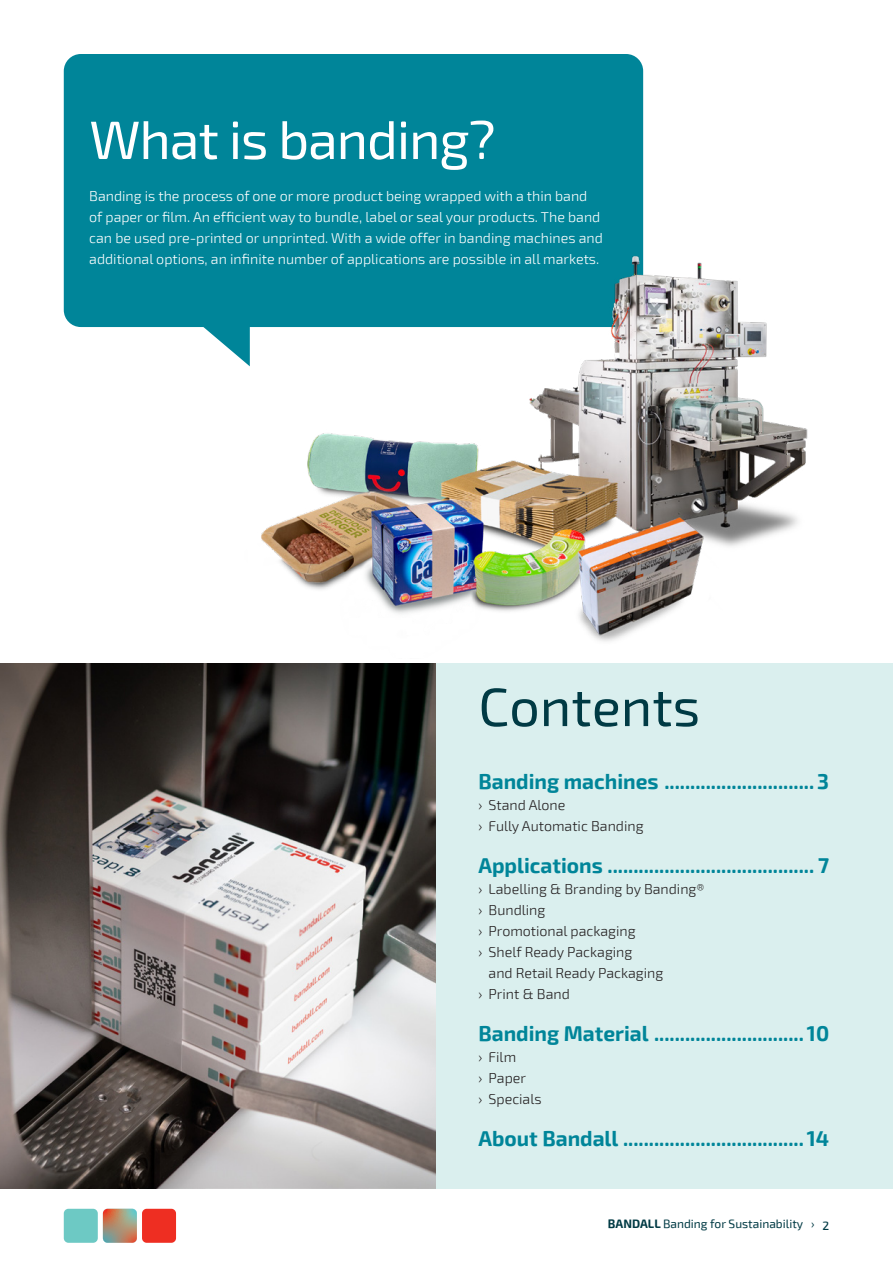
<style>
.page{position:relative;width:893px;height:1263px;background:#fff}
.page>*{position:absolute;margin:0;border:0;box-sizing:border-box;transform-origin:0 0}
.Kop{font:54px "Exo 2";letter-spacing:-.02em;color:#fff}
.Subkop{font:54px "Exo 2";color:#003a44}
.Bodytekst_NL{font:700 21px "Exo 2";color:#008599}
.Bodytekst_NL-2{font:300 14.25px/21px "Exo 2";color:#fff}
.Bodytekst_NL-3{font:300 14.25px/21px "Exo 2";color:#231f20}
.t1{font:12px "Exo 2";color:#003a44}
.s1{font-weight:700}
.s2{font-weight:500}
</style>
<div class="page">
<div style="left:142px;top:1209px;width:34px;height:34px;background:#ee2e22;border-radius:5px"></div>
<div style="left:64px;top:1209px;width:34px;height:34px;background:#6dc9c4;border-radius:5px"></div>
<svg style="left:103px;top:1209px;width:34px;height:34px"></svg>
<div style="left:0;top:663px;width:893px;height:525px;background:#daefee"></div>
<div style="left:64px;top:54px;width:579px;height:273px;background:#008599;border-radius:17px"></div>
<img style="left:0;top:663px;width:436px;height:525px">
<img style="left:176px;top:250px;width:632px;height:392px">
<p class="Kop" style="left:89px;top:109px;width:408px">What is banding?</p>
<p class="Bodytekst_NL-2" style="left:89px;top:186px;width:515px">Banding is the process of one or more product being wrapped with a thin band of paper or film. An efficient way to bundle, label or seal your products. The band can be used pre-printed or unprinted. With a wide offer in banding machines and additional options, an infinite number of applications are possible in all markets.</p>
<p class="Subkop" style="left:478px;top:676px;width:223px">Contents</p>
<p class="Bodytekst_NL" style="left:478px;top:769px;width:352px">Banding machines ............................. 3</p>
<p class="Bodytekst_NL-3" style="left:478px;top:795px;width:89px">› Stand Alone</p>
<p class="Bodytekst_NL-3" style="left:478px;top:816px;width:167px">› Fully Automatic Banding</p>
<p class="Bodytekst_NL" style="left:478px;top:853px;width:352px">Applications ........................................ 7</p>
<p class="Bodytekst_NL-3" style="left:478px;top:879px;width:228px">› Labelling &amp; Branding by Banding®</p>
<p class="Bodytekst_NL-3" style="left:478px;top:900px;width:69px">› Bundling</p>
<p class="Bodytekst_NL-3" style="left:478px;top:921px;width:159px">› Promotional packaging</p>
<p class="Bodytekst_NL-3" style="left:489px;top:942px;width:176px;text-indent:-10px">› Shelf Ready Packaging<br>and Retail Ready Packaging</p>
<p class="Bodytekst_NL-3" style="left:478px;top:984px;width:93px">› Print &amp; Band</p>
<p class="Bodytekst_NL" style="left:478px;top:1021px;width:352px">Banding Material ............................. 10</p>
<p class="Bodytekst_NL-3" style="left:478px;top:1047px;width:39px">› Film</p>
<p class="Bodytekst_NL-3" style="left:478px;top:1068px;width:49px">› Paper</p>
<p class="Bodytekst_NL-3" style="left:478px;top:1089px;width:65px">› Specials</p>
<p class="Bodytekst_NL" style="left:478px;top:1126px;width:352px">About Bandall ................................... 14</p>
<p class="t1" style="left:608px;top:1217px;width:223px"><span class="s1">BANDALL</span> Banding for Sustainability › <span class="s2">2</span></p>
</div>
